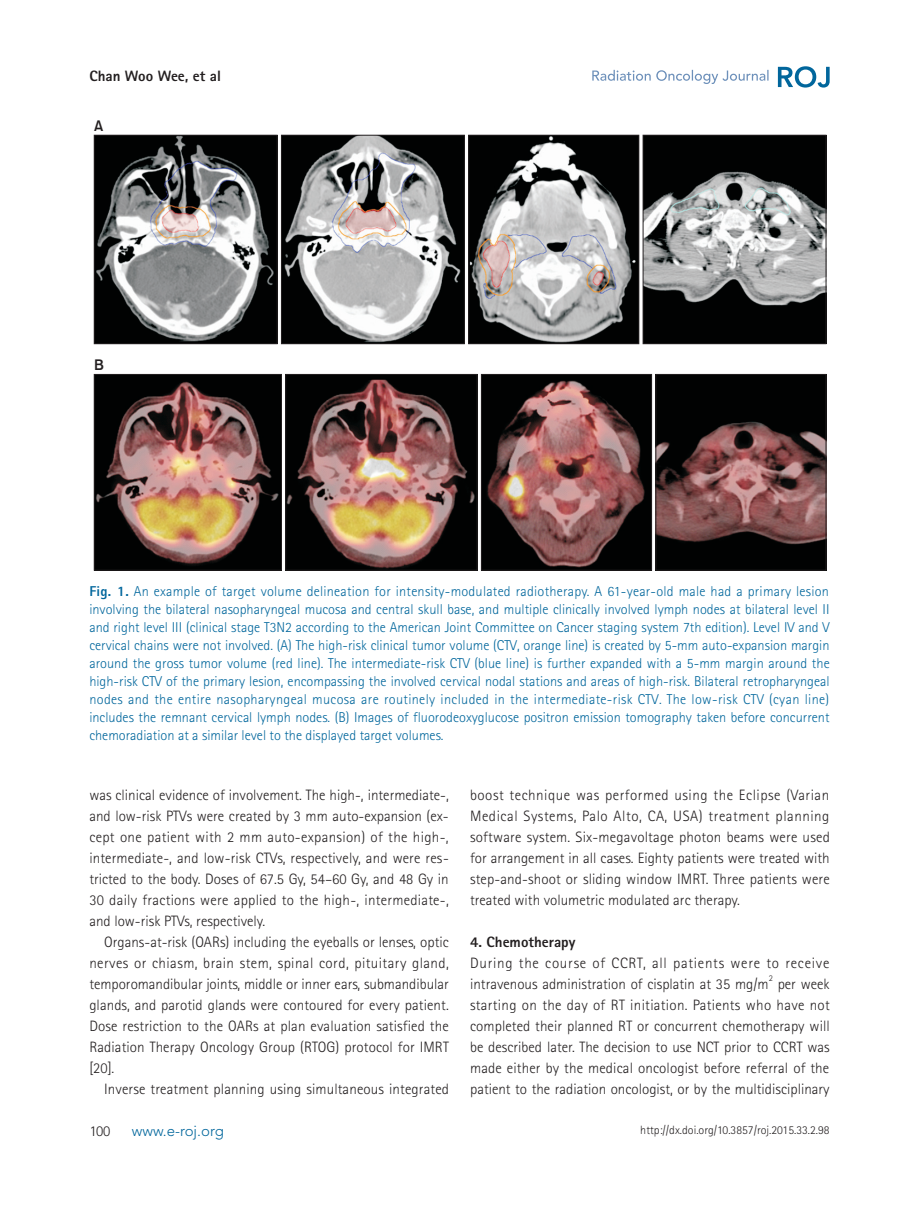
<style>
.page{position:relative;width:919px;height:1217px;background:#fff}
.page>*{position:absolute;margin:0;border:0;box-sizing:border-box;transform-origin:0 0}
.본문-2번째_문단{font:300 15px/21px "Rotis Sans Serif Std";letter-spacing:.005em;color:#231f20;text-align:justify}
.본문{font:300 15px/21px "Rotis Sans Serif Std";color:#231f20;text-align:justify}
.본문-2{font:300 15px/21px "Rotis Sans Serif Std";letter-spacing:.025em;color:#231f20}
._1{font:800 15px "Rotis Sans Serif Std";color:#231f20}
.t1{font:300 15px "Avenir LT Std";color:#01669c}
.t2{font:15px "Gothic 725 BT Bold A";color:#231f20}
.그림{font:300 14.25px/18px "Rotis Sans Serif Std";color:#01669c;text-align:justify}
.t3{font:300 12px "Rotis Sans Serif Std";color:#231f20}
.본문-3{font:300 8.7px "Rotis Sans Serif Std";color:#231f20}
.s1{font-weight:800}
</style>
<div class="page">
<svg style="left:777px;top:66px;width:52px;height:22px"></svg>
<svg style="left:592px;top:70px;width:176px;height:14px"></svg>
<svg style="left:94px;top:135px;width:732px;height:435px;background:#706462"></svg>
<p class="_1" style="left:89px;top:66px;width:133px">Chan Woo Wee, et al</p>
<p class="t2" style="left:94px;top:117px;width:11px">A</p>
<p class="t2" style="left:94px;top:356px;width:11px">B</p>
<p class="그림" style="left:89px;top:582px;width:741px"><span class="s1">Fig. 1.</span> An example of target volume delineation for intensity-modulated radiotherapy. A 61-year-old male had a primary lesion involving the bilateral nasopharyngeal mucosa and central skull base, and multiple clinically involved lymph nodes at bilateral level II and right level III (clinical stage T3N2 according to the American Joint Committee on Cancer staging system 7th edition). Level IV and V cervical chains were not involved. (A) The high-risk clinical tumor volume (CTV, orange line) is created by 5-mm auto-expansion margin around the gross tumor volume (red line). The intermediate-risk CTV (blue line) is further expanded with a 5-mm margin around the high-risk CTV of the primary lesion, encompassing the involved cervical nodal stations and areas of high-risk. Bilateral retropharyngeal nodes and the entire nasopharyngeal mucosa are routinely included in the intermediate-risk CTV. The low-risk CTV (cyan line) includes the remnant cervical lymph nodes. (B) Images of fluorodeoxyglucose positron emission tomography taken before concurrent chemoradiation at a similar level to the displayed target volumes.</p>
<p class="본문-2번째_문단" style="left:89px;top:783px;width:361px">was clinical evidence of involvement. The high-, intermediate-, and low-risk PTVs were created by 3 mm auto-expansion (ex&shy;cept one patient with 2 mm auto-expansion) of the high-, intermediate-, and low-risk CTVs, respectively, and were res&shy;tricted to the body. Doses of 67.5 Gy, 54–60 Gy, and 48 Gy in 30 daily fractions were applied to the high-, intermediate-, and low-risk PTVs, respectively.</p>
<p class="본문-2번째_문단" style="left:89px;top:930px;width:361px;text-indent:15px">Organs-at-risk (OARs) including the eyeballs or lenses, optic nerves or chiasm, brain stem, spinal cord, pituitary gland, temporomandibular joints, middle or inner ears, submandibular glands, and parotid glands were contoured for every patient.<br>Dose restriction to the OARs at plan evaluation satisfied the Radiation Therapy Oncology Group (RTOG) protocol for IMRT [20].</p>
<p class="본문-2번째_문단" style="left:104px;top:1077px;width:346px">Inverse treatment planning using simultaneous integrated</p>
<p class="본문-2번째_문단" style="left:470px;top:783px;width:361px">boost technique was performed using the Eclipse (Varian Medical Systems, Palo Alto, CA, USA) treatment planning software system. Six-megavoltage photon beams were used for arrangement in all cases. Eighty patients were treated with step-and-shoot or sliding window IMRT. Three patients were treated with volumetric modulated arc therapy.</p>
<p class="_1" style="left:470px;top:931px;width:107px">4. Chemotherapy</p>
<p class="본문-2" style="left:470px;top:951px;width:361px">During the course of CCRT, all patients were to receive intravenous administration of cisplatin at 35 mg/m</p>
<p class="본문-3" style="left:768px;top:973px;width:6px">2</p>
<p class="본문" style="left:470px;top:972px;width:361px;text-indent:307px">per week starting on the day of RT initiation. Patients who have not completed their planned RT or concurrent chemotherapy will be described later. The decision to use NCT prior to CCRT was made either by the medical oncologist before referral of the patient to the radiation oncologist, or by the multidisciplinary</p>
<p class="본문-2번째_문단" style="left:89px;top:1120px;width:23px">100</p>
<p class="t1" style="left:132px;top:1121px;width:94px">www.e-roj.org</p>
<p class="t3" style="left:640px;top:1122px;width:191px">http://dx.doi.org/10.3857/roj.2015.33.2.98</p>
</div>
